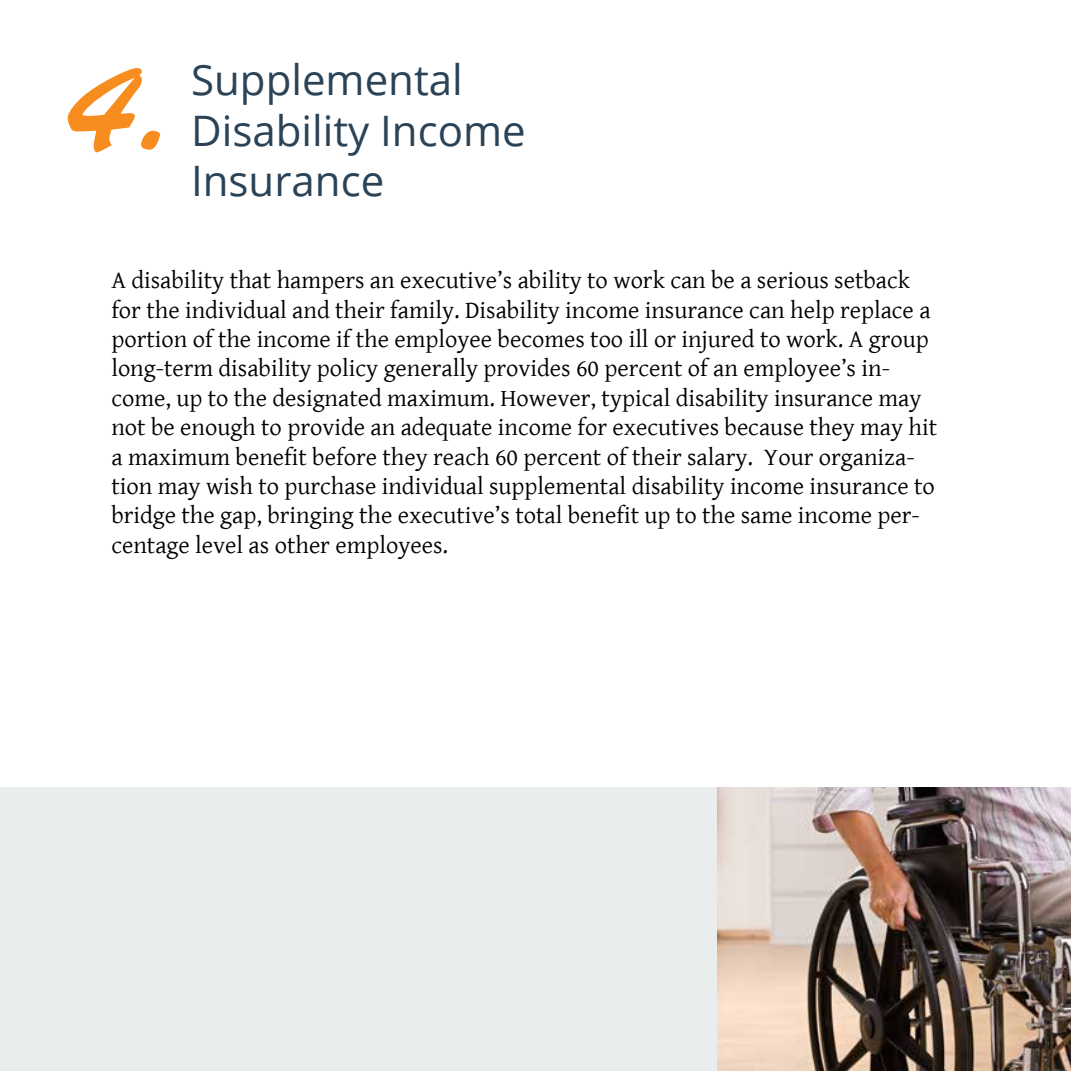
<style>
.page{position:relative;width:1071px;height:1071px;background:#fff}
.page>*{position:absolute;margin:0;border:0;box-sizing:border-box;transform-origin:0 0}
.t1{font:126px "Brush Script Std";color:#f78d1e}
.t2{font:42px/50.4px "Open Sans";color:#2b4357}
.t3{font:24.5px/29.4px "Gentium Basic";color:#000}
</style>
<div class="page">
<img style="left:716px;top:788px;width:355px;height:283px">
<div style="left:0;top:788px;width:716px;height:283px;background:#e9edee"></div>
<h1 class="t1" style="left:63px;top:38px;width:111px">4.</h1>
<h2 class="t2" style="left:191px;top:54px;width:336px">Supplemental<br>Disability Income<br>Insurance</h2>
<p class="t3" style="left:111px;top:265px;width:827px">A disability that hampers an executive’s ability to work can be a serious setback for the individual and their family. Disability income insurance can help replace a portion of the income if the employee becomes too ill or injured to work. A group long-term disability policy generally provides 60 percent of an employee’s in&shy;come, up to the designated maximum. However, typical disability insurance may not be enough to provide an adequate income for executives because they may hit a maximum benefit before they reach 60 percent of their salary. Your organiza&shy;tion may wish to purchase individual supplemental disability income insurance to bridge the gap, bringing the executive’s total benefit up to the same income per&shy;centage level as other employees.</p>
</div>
